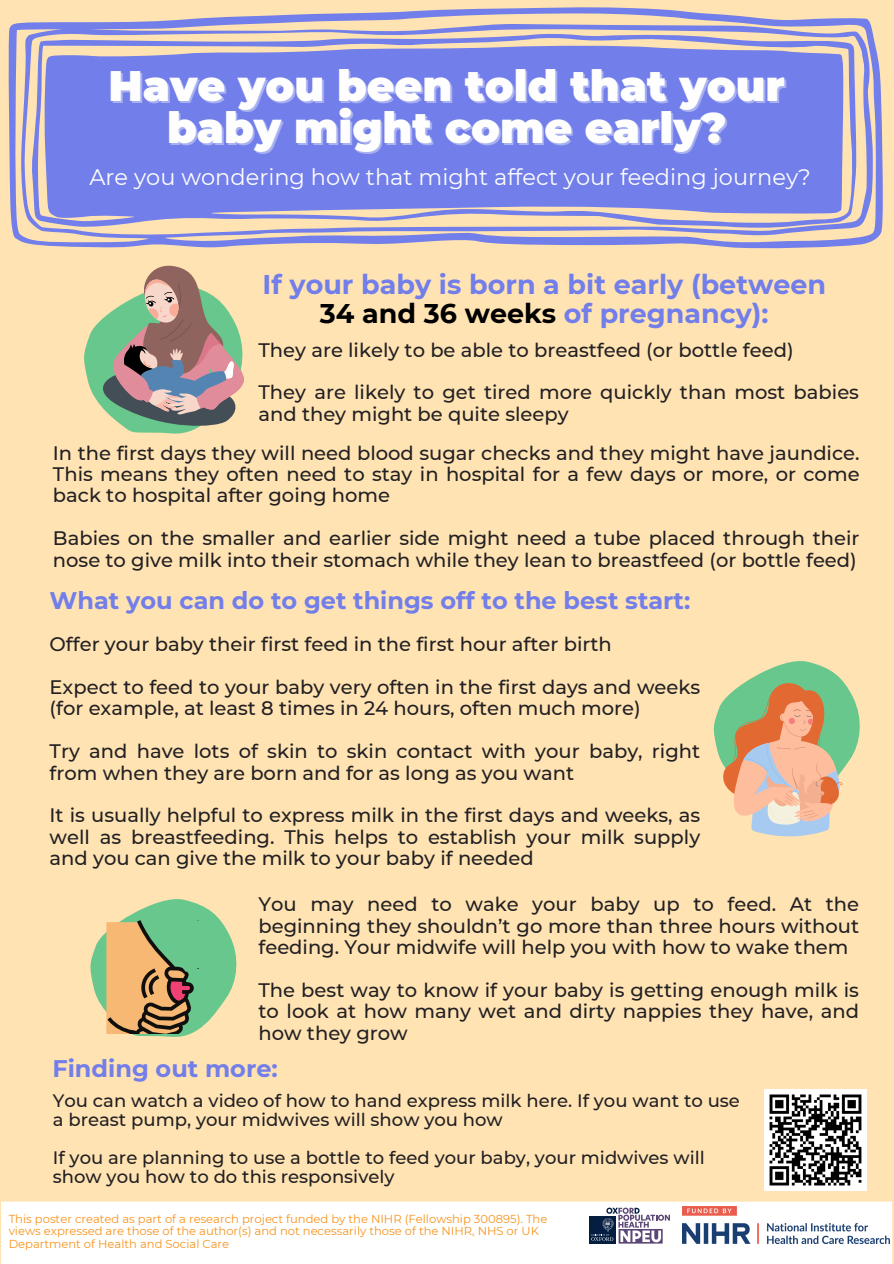
<style>
.page{position:relative;width:894px;height:1264px;background:#fff}
.page>*{position:absolute;margin:0;border:0;box-sizing:border-box;transform-origin:0 0}
.t1{font:900 42.6px "Montserrat";color:#fefefe}
.t2{font:700 27px/29.2px "Montserrat";color:#727ee9;text-align:center}
.t3{font:700 24px "Montserrat";color:#727ee9}
.t4{font:22.5px "Montserrat";color:#fefefe}
.t5{font:500 19.5px/21.3px "Montserrat";color:#222023;text-align:justify}
.t6{font:500 18px/19.2px "Montserrat";color:#222023}
.t7{font:11.55px/12.5px "Montserrat";color:#f7941d}
.s1{color:#000}
</style>
<div class="page">
<div style="left:0;top:0;width:893px;height:1263px;background:#ffe3b3"></div>
<svg style="left:90px;top:899px;width:147px;height:138px"></svg>
<svg style="left:9px;top:7px;width:873px;height:241px"></svg>
<svg style="left:32px;top:34px;width:824px;height:194px;background:#848be1"></svg>
<svg style="left:84px;top:265px;width:160px;height:166px"></svg>
<svg style="left:713px;top:661px;width:147px;height:175px"></svg>
<img style="left:764px;top:1089px;width:101px;height:101px">
<div style="left:1px;top:1201px;width:890px;height:62px;background:#fff"></div>
<img style="left:681px;top:1206px;width:207px;height:37px">
<div style="left:588px;top:1216px;width:27px;height:27px;background:#041e42"></div>
<svg style="left:591px;top:1207px;width:78px;height:36px"></svg>
<h4 class="t1" style="left:109px;top:59px;width:677px">Have you been told that your</h4>
<p class="t1" style="left:167px;top:102px;width:561px">baby might come early?</p>
<p class="t4" style="left:89px;top:163px;width:722px">Are you wondering how that might affect your feeding journey?</p>
<h5 class="t2" style="left:262px;top:269px;width:565px">If your baby is born a bit early (between<br><span class="s1">34 and 36 weeks</span> of pregnancy):</h5>
<h5 class="t5" style="left:258px;top:339px;width:536px">They are likely to be able to breastfeed (or bottle feed)</h5>
<h5 class="t5" style="left:258px;top:381px;width:602px">They are likely to get tired more quickly than most babies and they might be quite sleepy</h5>
<p class="t5" style="left:53px;top:442px;width:808px">In the first days they will need blood sugar checks and they might have jaundice.<br>This means they often need to stay in hospital for a few days or more, or come back to hospital after going home</p>
<p class="t5" style="left:53px;top:527px;width:807px">Babies on the smaller and earlier side might need a tube placed through their nose to give milk into their stomach while they lean to breastfeed (or bottle feed)</p>
<h2 class="t3" style="left:50px;top:586px;width:642px">What you can do to get things off to the best start:</h2>
<h5 class="t5" style="left:50px;top:633px;width:563px">Offer your baby their first feed in the first hour after birth</h5>
<h5 class="t5" style="left:50px;top:676px;width:652px">Expect to feed to your baby very often in the first days and weeks (for example, at least 8 times in 24 hours, often much more)</h5>
<h5 class="t5" style="left:50px;top:740px;width:652px">Try and have lots of skin to skin contact with your baby, right from when they are born and for as long as you want</h5>
<h5 class="t5" style="left:50px;top:804px;width:652px">It is usually helpful to express milk in the first days and weeks, as well as breastfeeding. This helps to establish your milk supply and you can give the milk to your baby if needed</h5>
<p class="t5" style="left:258px;top:893px;width:602px">You may need to wake your baby up to feed. At the beginning they shouldn’t go more than three hours without feeding. Your midwife will help you with how to wake them</p>
<h1 class="t5" style="left:258px;top:979px;width:602px">The best way to know if your baby is getting enough milk is to look at how many wet and dirty nappies they have, and how they grow</h1>
<h3 class="t3" style="left:52px;top:1053px;width:227px">Finding out more:</h3>
<p class="t6" style="left:53px;top:1090px;width:688px">You can watch a video of how to hand express milk here. If you want to use a breast pump, your midwives will show you how</p>
<p class="t6" style="left:53px;top:1147px;width:653px">If you are planning to use a bottle to feed your baby, your midwives will show you how to do this responsively</p>
<h5 class="t7" style="left:9px;top:1212px;width:540px">This poster created as part of a research project funded by the NIHR (Fellowship 300895). The views expressed are those of the author(s) and not necessarily those of the NIHR, NHS or UK<br>Department of Health and Social Care</h5>
</div>
